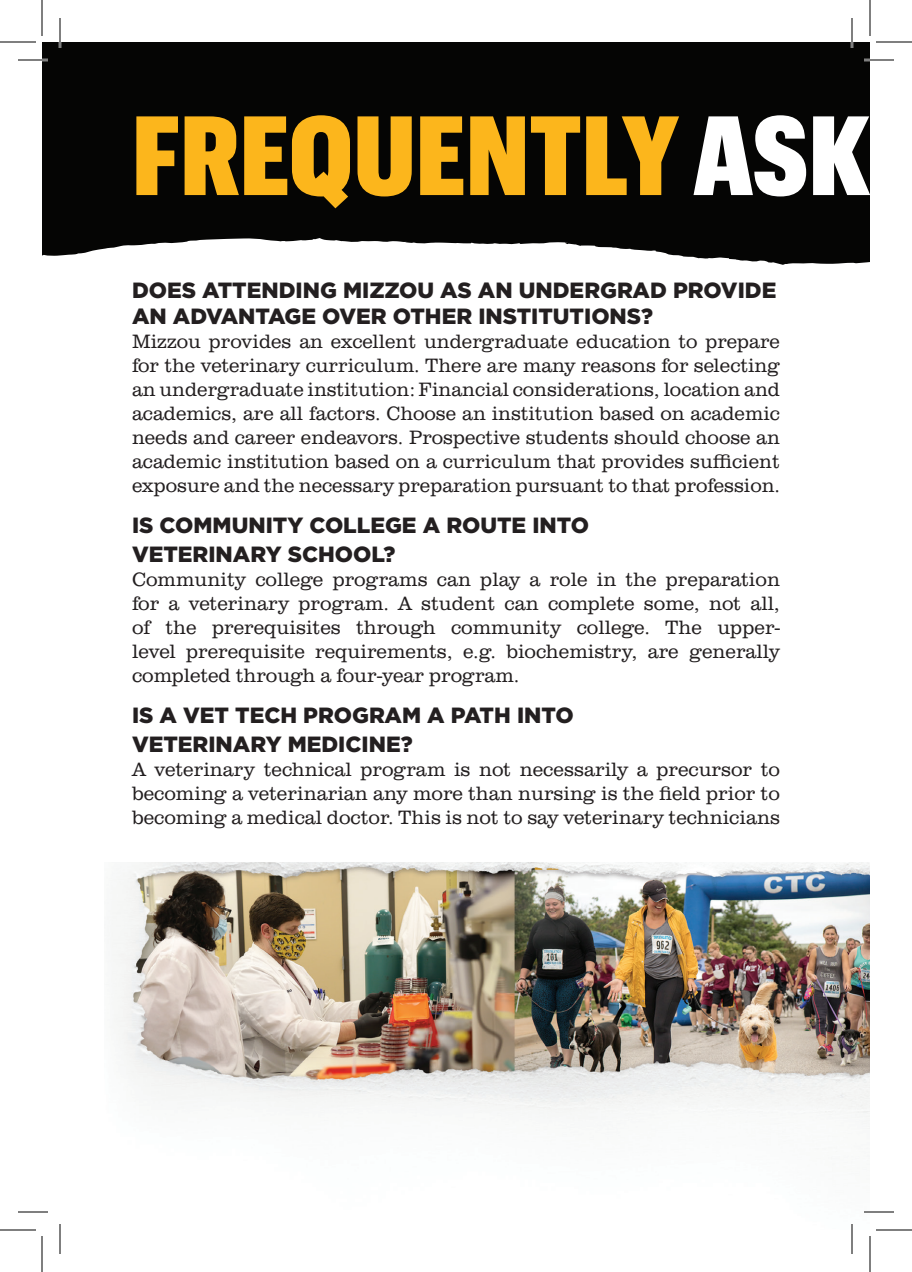
<style>
.page{position:relative;width:912px;height:1272px;background:#fff}
.page>*{position:absolute;margin:0;border:0;box-sizing:border-box;transform-origin:0 0}
.t1{font:900 110px "Graphik Cond";color:#fcb61c}
.t2{font:900 22px/26.4px "Gotham";color:#231f20}
.t3{font:300 20px/24px "Clarendon URW";color:#231f20;text-align:justify}
.s1{color:#fff}
</style>
<div class="page">
<img style="left:114px;top:862px;width:756px;height:267px">
<svg style="left:42px;top:42px;width:828px;height:223px;background:#171717"></svg>
<hr style="left:18px;top:59px;width:30px;height:2px;background:#fff">
<hr style="left:864px;top:59px;width:30px;height:2px;background:#fff">
<hr style="left:59px;top:18px;width:2px;height:30px;background:#fff">
<hr style="left:851px;top:18px;width:2px;height:30px;background:#fff">
<hr style="left:18px;top:60px;width:30px;height:1px;background:#000">
<hr style="left:864px;top:60px;width:30px;height:1px;background:#000">
<hr style="left:18px;top:1212px;width:30px;height:1px;background:#000">
<hr style="left:864px;top:1212px;width:30px;height:1px;background:#000">
<hr style="left:60px;top:18px;width:1px;height:30px;background:#000">
<hr style="left:60px;top:1224px;width:1px;height:30px;background:#000">
<hr style="left:852px;top:18px;width:1px;height:30px;background:#000">
<hr style="left:852px;top:1224px;width:1px;height:30px;background:#000">
<hr style="left:0;top:42px;width:36px;height:1px;background:#000">
<hr style="left:876px;top:42px;width:36px;height:1px;background:#000">
<hr style="left:0;top:1230px;width:36px;height:1px;background:#000">
<hr style="left:876px;top:1230px;width:36px;height:1px;background:#000">
<hr style="left:42px;top:0;width:1px;height:36px;background:#000">
<hr style="left:42px;top:1236px;width:1px;height:36px;background:#000">
<hr style="left:870px;top:0;width:1px;height:36px;background:#000">
<hr style="left:870px;top:1236px;width:1px;height:36px;background:#000">
<p class="t1" style="left:132px;top:75px;width:790px">FREQUENTLY<span class="s1">ASKE</span></p>
<p class="t2" style="left:132px;top:277px;width:646px">DOES ATTENDING MIZZOU AS AN UNDERGRAD PROVIDE<br>AN ADVANTAGE OVER OTHER INSTITUTIONS?</p>
<p class="t3" style="left:132px;top:330px;width:650px">Mizzou provides an excellent undergraduate education to prepare for the veterinary curriculum. There are many reasons for selecting an undergraduate institution: Financial considerations, location and academics, are all factors. Choose an institution based on academic needs and career endeavors. Prospective students should choose an academic institution based on a curriculum that provides sufficient exposure and the necessary preparation pursuant to that profession.</p>
<p class="t2" style="left:132px;top:512px;width:459px">IS COMMUNITY COLLEGE A ROUTE INTO</p>
<p class="t2" style="left:132px;top:541px;width:265px">VETERINARY SCHOOL?</p>
<p class="t3" style="left:132px;top:568px;width:650px">Community college programs can play a role in the preparation for a veterinary program. A student can complete some, not all, of the prerequisites through community college. The upper&shy;level prerequisite requirements, e.g. biochemistry, are generally completed through a four-year program.</p>
<p class="t2" style="left:132px;top:702px;width:443px">IS A VET TECH PROGRAM A PATH INTO</p>
<p class="t2" style="left:132px;top:730px;width:282px">VETERINARY MEDICINE?</p>
<p class="t3" style="left:132px;top:757px;width:649px">A veterinary technical program is not necessarily a precursor to becoming a veterinarian any more than nursing is the field prior to becoming a medical doctor. This is not to say veterinary technicians</p>
</div>
